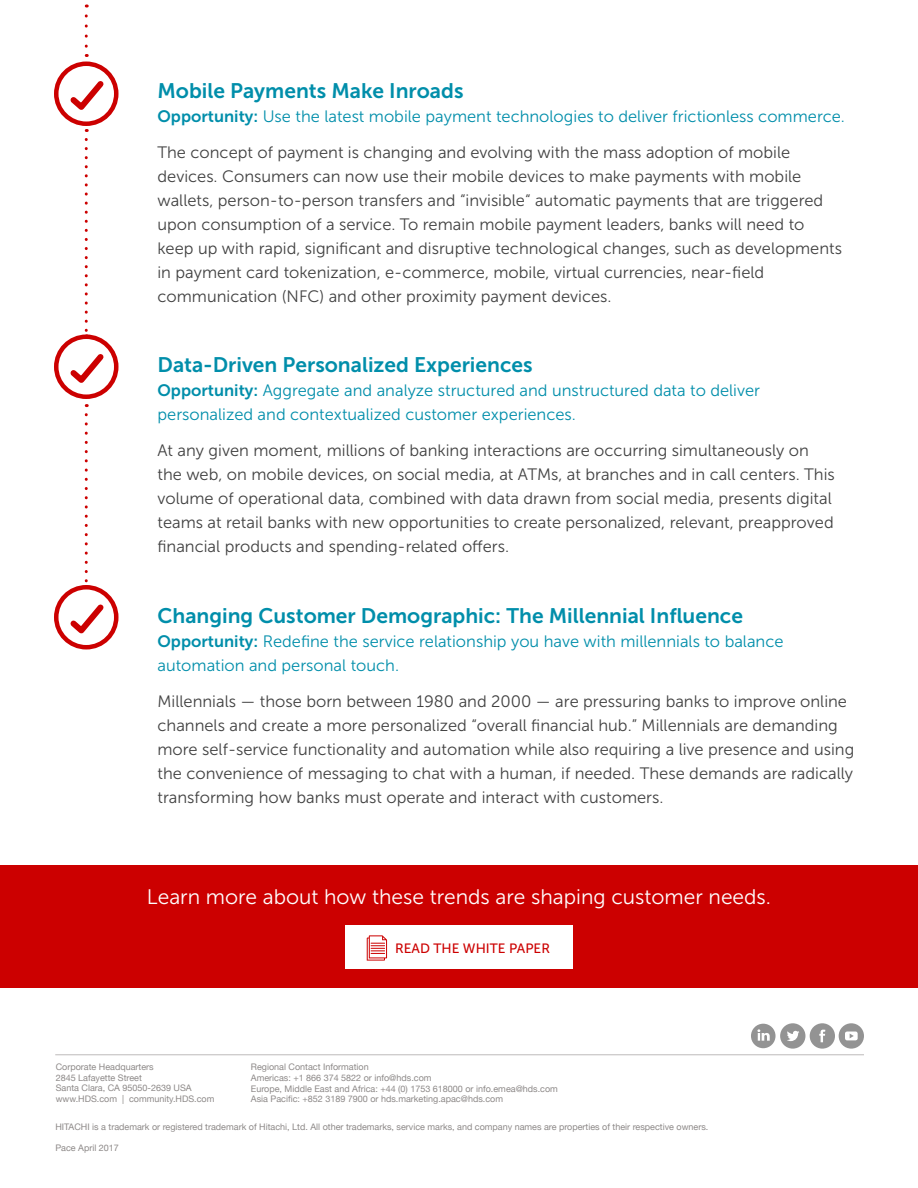
<style>
.page{position:relative;width:918px;height:1188px;background:#fff}
.page>*{position:absolute;margin:0;border:0;box-sizing:border-box;transform-origin:0 0}
.t1{font:21px "Museo Sans 700";color:#008eaa}
.t2{font:21px "Museo Sans 300";color:#fff}
.t3{font:16.5px/24px "Museo Sans 300";color:#414141}
.t4{font:16.5px/24px "Museo Sans 300";color:#008eaa}
.t5{font:13.5px "Museo Sans 500";color:#c00}
.t6{font:9px/10.8px "Helvetica Neue";color:#8d8988}
.s1{font-family:"Museo Sans 700"}
.s2{color:#414141}
</style>
<div class="page">
<svg style="left:56px;top:587px;width:60px;height:60px"></svg>
<div style="left:54px;top:585px;width:64px;height:65px;border:4px solid #c00;border-radius:50%"></div>
<svg style="left:65px;top:599px;width:44px;height:40px"></svg>
<svg style="left:56px;top:337px;width:60px;height:60px"></svg>
<div style="left:54px;top:334px;width:64px;height:65px;border:4px solid #c00;border-radius:50%"></div>
<svg style="left:65px;top:349px;width:44px;height:39px"></svg>
<svg style="left:56px;top:64px;width:60px;height:60px"></svg>
<div style="left:54px;top:61px;width:64px;height:65px;border:4px solid #c00;border-radius:50%"></div>
<svg style="left:65px;top:76px;width:44px;height:39px"></svg>
<svg style="left:85px;top:16px;width:3px;height:41px"></svg>
<svg style="left:85px;top:139px;width:3px;height:199px"></svg>
<svg style="left:85px;top:415px;width:3px;height:174px"></svg>
<div style="left:0;top:865px;width:918px;height:123px;background:#c00"></div>
<div style="left:345px;top:926px;width:228px;height:43px;background:#fff"></div>
<svg style="left:367px;top:935px;width:20px;height:26px"></svg>
<hr style="left:55px;top:1054px;width:809px;height:1px;background:#bdbaba">
<svg style="left:810px;top:1023px;width:25px;height:26px"></svg>
<svg style="left:819px;top:1030px;width:6px;height:12px"></svg>
<div style="left:751px;top:1024px;width:25px;height:24px;background:#939393;border-radius:50%"></div>
<svg style="left:757px;top:1029px;width:13px;height:12px"></svg>
<div style="left:780px;top:1023px;width:25px;height:26px;background:#939393;border-radius:50%"></div>
<svg style="left:787px;top:1031px;width:12px;height:10px"></svg>
<svg style="left:839px;top:1023px;width:25px;height:26px"></svg>
<svg style="left:845px;top:1032px;width:13px;height:8px"></svg>
<p class="t1" style="left:158px;top:79px;width:308px">Mobile Payments Make Inroads</p>
<p class="t4" style="left:158px;top:99px;width:689px;line-height:36px"><span class="s1">Opportunity:</span> Use the latest mobile payment technologies to deliver frictionless commerce.<br><span class="s2">The concept of payment is changing and evolving with the mass adoption of mobile</span></p>
<p class="t3" style="left:158px;top:165px;width:686px">devices. Consumers can now use their mobile devices to make payments with mobile wallets, person-to-person transfers and “invisible“ automatic payments that are triggered upon consumption of a service. To remain mobile payment leaders, banks will need to keep up with rapid, significant and disruptive technological changes, such as developments in payment card tokenization, e-commerce, mobile, virtual currencies, near-field communication (NFC) and other proximity payment devices.</p>
<p class="t1" style="left:158px;top:354px;width:377px">Data-Driven Personalized Experiences</p>
<p class="t4" style="left:158px;top:379px;width:604px"><span class="s1">Opportunity:</span> Aggregate and analyze structured and unstructured data to deliver personalized and contextualized customer experiences.</p>
<p class="t3" style="left:158px;top:439px;width:679px">At any given moment, millions of banking interactions are occurring simultaneously on the web, on mobile devices, on social media, at ATMs, at branches and in call centers. This volume of operational data, combined with data drawn from social media, presents digital teams at retail banks with new opportunities to create personalized, relevant, preapproved financial products and spending-related offers.</p>
<p class="t1" style="left:158px;top:604px;width:587px">Changing Customer Demographic: The Millennial Influence</p>
<p class="t4" style="left:158px;top:629px;width:628px"><span class="s1">Opportunity:</span> Redefine the service relationship you have with millennials to balance automation and personal touch.</p>
<p class="t3" style="left:158px;top:689px;width:698px">Millennials — those born between 1980 and 2000 — are pressuring banks to improve online channels and create a more personalized “overall financial hub.” Millennials are demanding more self-service functionality and automation while also requiring a live presence and using the convenience of messaging to chat with a human, if needed. These demands are radically transforming how banks must operate and interact with customers.</p>
<p class="t2" style="left:147px;top:885px;width:626px">Learn more about how these trends are shaping customer needs.</p>
<p class="t5" style="left:395px;top:941px;width:156px">READ THE WHITE PAPER</p>
<p class="t6" style="left:56px;top:1062px;width:160px">Corporate Headquarters<br>2845 Lafayette Street<br>Santa Clara, CA 95050-2639 USA www.HDS.com | community.HDS.com</p>
<p class="t6" style="left:251px;top:1062px;width:309px">Regional Contact Information<br>Americas: +1 866 374 5822 or info@hds.com<br>Europe, Middle East and Africa: +44 (0) 1753 618000 or info.emea@hds.com Asia Pacific: +852 3189 7900 or hds.marketing.apac@hds.com</p>
<p class="t6" style="left:55px;top:1122px;width:654px">HITACHI is a trademark or registered trademark of Hitachi, Ltd. All other trademarks, service marks, and company names are properties of their respective owners.</p>
<p class="t6" style="left:55px;top:1143px;width:65px">Pace April 2017</p>
</div>
